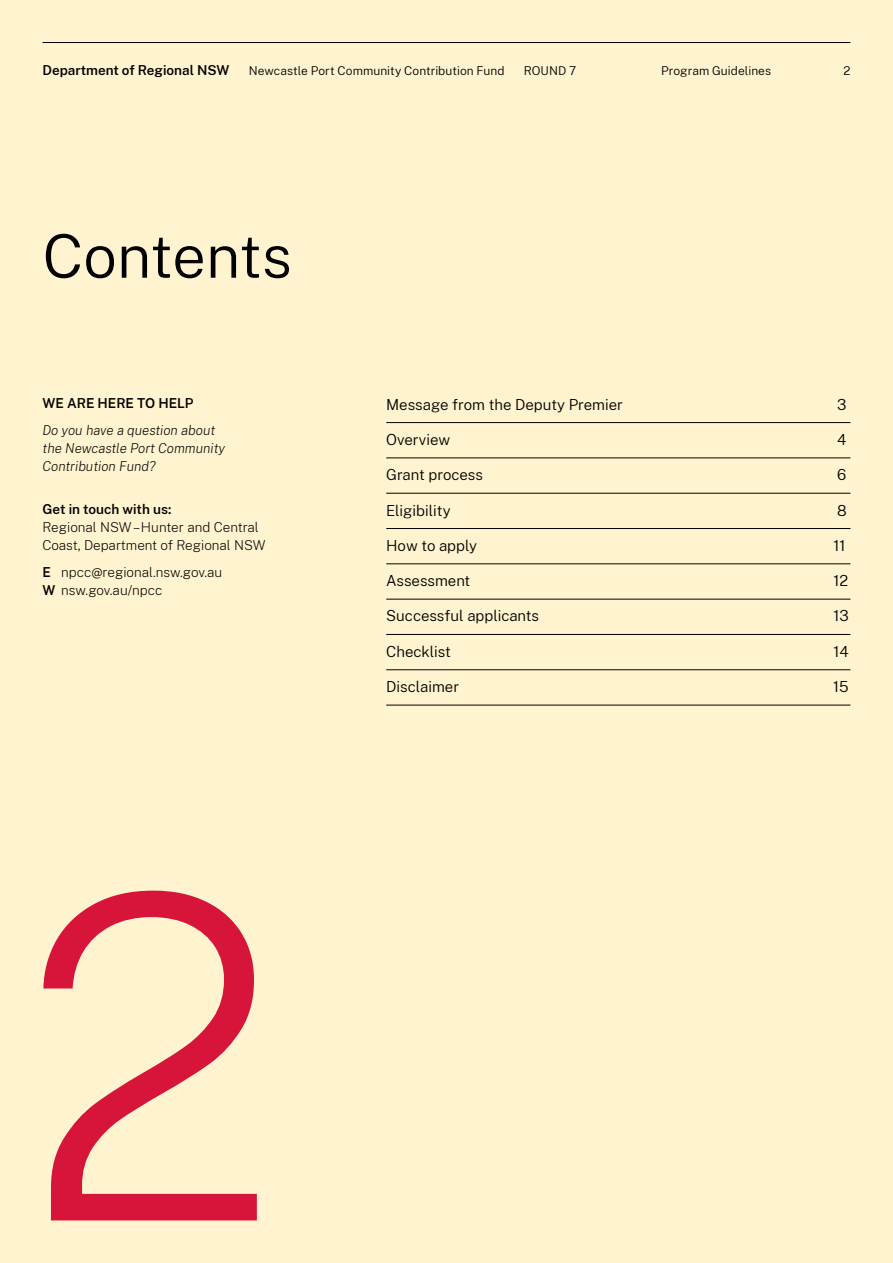
<style>
.page{position:relative;width:893px;height:1263px;background:#fff4cf}
.page>*{position:absolute;margin:0;border:0;box-sizing:border-box;transform-origin:0 0}
.t1{font:200 450px "Public Sans NSW";color:#d7153a}
.t2{font:300 60px "Public Sans NSW";color:#000}
.t3{font:300 15px "Public Sans NSW";color:#000}
.t4{font:200 13.5px/18px "Public Sans NSW";color:#000}
.t5{font:italic 200 13.5px/18px "Public Sans NSW";color:#000}
.t6{font:600 13.5px "Public Sans NSW";color:#000}
.t7{font:300 12px "Public Sans NSW";letter-spacing:.005em;color:#000}
.s1{font-weight:600}
</style>
<div class="page">
<hr style="left:386px;top:422px;width:464px;height:1px;background:#000">
<hr style="left:386px;top:458px;width:464px;height:1px;background:#000">
<hr style="left:386px;top:493px;width:464px;height:1px;background:#000">
<hr style="left:386px;top:528px;width:464px;height:1px;background:#000">
<hr style="left:386px;top:564px;width:464px;height:1px;background:#000">
<hr style="left:386px;top:599px;width:464px;height:1px;background:#000">
<hr style="left:386px;top:634px;width:464px;height:1px;background:#000">
<hr style="left:386px;top:669px;width:464px;height:1px;background:#000">
<hr style="left:386px;top:705px;width:464px;height:1px;background:#000">
<hr style="left:43px;top:42px;width:807px;height:1px;background:#000">
<p class="t6" style="left:43px;top:60px;width:188px">Department of Regional NSW</p>
<p class="t7" style="left:249px;top:62px;width:257px">Newcastle Port Community Contribution Fund</p>
<p class="t7" style="left:524px;top:62px;width:54px">ROUND 7</p>
<p class="t7" style="left:661px;top:62px;width:111px">Program Guidelines</p>
<p class="t7" style="left:843px;top:62px;width:9px">2</p>
<h2 class="t2" style="left:43px;top:212px;width:251px">Contents</h2>
<p class="t6" style="left:43px;top:393px;width:153px">WE ARE HERE TO HELP</p>
<p class="t3" style="left:386px;top:393px;width:238px">Message from the Deputy Premier</p>
<p class="t3" style="left:837px;top:393px;width:11px">3</p>
<p class="t5" style="left:43px;top:421px;width:184px">Do you have a question about the Newcastle Port Community<br>Contribution Fund?</p>
<p class="t3" style="left:386px;top:428px;width:65px">Overview</p>
<p class="t3" style="left:837px;top:428px;width:11px">4</p>
<p class="t3" style="left:386px;top:464px;width:98px">Grant process</p>
<p class="t3" style="left:837px;top:464px;width:11px">6</p>
<p class="t6" style="left:43px;top:499px;width:130px">Get in touch with us:</p>
<p class="t3" style="left:386px;top:499px;width:66px">Eligibility</p>
<p class="t3" style="left:837px;top:499px;width:11px">8</p>
<p class="t4" style="left:43px;top:518px;width:225px">Regional NSW –Hunter and Central<br>Coast, Department of Regional NSW</p>
<p class="t3" style="left:386px;top:534px;width:92px">How to apply</p>
<p class="t3" style="left:833px;top:534px;width:14px">11</p>
<p class="t4" style="left:43px;top:562px;width:181px"><span class="s1">E</span> npcc@regional.nsw.gov.au</p>
<p class="t4" style="left:43px;top:580px;width:121px"><span class="s1">W</span> nsw.gov.au/npcc</p>
<p class="t1" style="left:22px;top:729px;width:260px">2</p>
<p class="t3" style="left:386px;top:570px;width:86px">Assessment</p>
<p class="t3" style="left:833px;top:570px;width:16px">12</p>
<p class="t3" style="left:386px;top:605px;width:154px">Successful applicants</p>
<p class="t3" style="left:833px;top:605px;width:17px">13</p>
<p class="t3" style="left:386px;top:640px;width:66px">Checklist</p>
<p class="t3" style="left:833px;top:640px;width:17px">14</p>
<p class="t3" style="left:386px;top:676px;width:74px">Disclaimer</p>
<p class="t3" style="left:833px;top:676px;width:17px">15</p>
</div>
